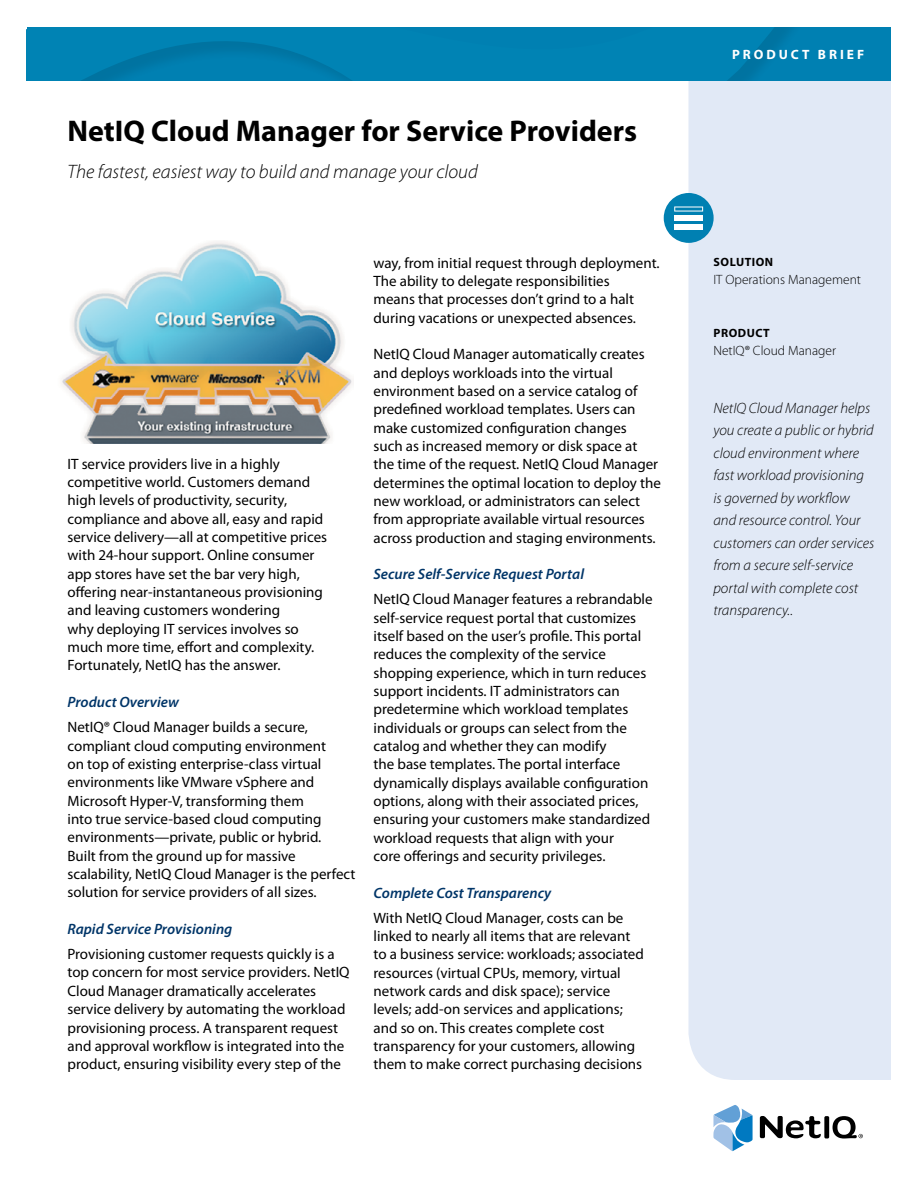
<style>
.page{position:relative;width:918px;height:1188px;background:#fff}
.page>*{position:absolute;margin:0;border:0;box-sizing:border-box;transform-origin:0 0}
.Heading1{font:700 30px "Myriad Pro";color:#000}
.Intro_Subhead_-_Ligh{font:italic 300 19.5px "Myriad Pro";color:#000}
.BODY{font:15px/18.3px "Myriad Pro";color:#000}
.Sidebar_Italic_Produ{font:italic 300 15px/22.5px "Myriad Pro";color:#000}
.Subhead2{font:italic 600 15px "Myriad Pro";color:#003568}
.Sidebar_Copy1{font:300 13.5px "Myriad Pro";color:#000}
.Heading1-2{font:700 13.5px "Myriad Pro";letter-spacing:.22em;color:#fff}
.Sidebar_Bold{font:700 12px "Myriad Pro";letter-spacing:.045em;color:#000}
</style>
<div class="page">
<div style="left:689px;top:81px;width:202px;height:999px;background:#e1e9f6"></div>
<svg style="left:713px;top:1105px;width:40px;height:46px"></svg>
<div style="left:824px;top:1116px;width:5px;height:22px;background:#000;border-radius:2px"></div>
<svg style="left:833px;top:1116px;width:30px;height:23px"></svg>
<svg style="left:760px;top:1116px;width:61px;height:22px"></svg>
<div style="left:664px;top:193px;width:50px;height:50px;background:#0080b2;border-radius:50%"></div>
<div style="left:674px;top:224px;width:29px;height:5px;background:#fff"></div>
<div style="left:674px;top:215px;width:29px;height:5px;background:#fff"></div>
<svg style="left:674px;top:206px;width:29px;height:6px"></svg>
<div style="left:27px;top:27px;width:864px;height:54px;background:#0080b2"></div>
<svg style="left:81px;top:27px;width:711px;height:54px"></svg>
<img style="left:62px;top:241px;width:290px;height:202px">
<p class="Heading1" style="left:68px;top:112px;width:571px">NetIQ Cloud Manager for Service Providers</p>
<p class="Intro_Subhead_-_Ligh" style="left:68px;top:160px;width:412px">The fastest, easiest way to build and manage your cloud</p>
<p class="BODY" style="left:68px;top:454px;width:261px">IT service providers live in a highly competitive world. Customers demand high levels of productivity, security, compliance and above all, easy and rapid service delivery—all at competitive prices with 24-hour support. Online consumer app stores have set the bar very high, offering near-instantaneous provisioning and leaving customers wondering<br>why deploying IT services involves so much more time, effort and complexity.<br>Fortunately, NetIQ has the answer.</p>
<p class="Subhead2" style="left:68px;top:693px;width:113px">Product Overview</p>
<p class="BODY" style="left:68px;top:718px;width:289px">NetIQ® Cloud Manager builds a secure, compliant cloud computing environment<br>on top of existing enterprise-class virtual environments like VMware vSphere and Microsoft Hyper-V, transforming them<br>into true service-based cloud computing environments—private, public or hybrid.<br>Built from the ground up for massive scalability, NetIQ Cloud Manager is the perfect solution for service providers of all sizes.</p>
<p class="Subhead2" style="left:68px;top:919px;width:166px">Rapid Service Provisioning</p>
<p class="BODY" style="left:68px;top:945px;width:284px">Provisioning customer requests quickly is a top concern for most service providers. NetIQ Cloud Manager dramatically accelerates service delivery by automating the workload provisioning process. A transparent request and approval workflow is integrated into the product, ensuring visibility every step of the</p>
<p class="BODY" style="left:374px;top:253px;width:288px">way, from initial request through deployment.<br>The ability to delegate responsibilities<br>means that processes don’t grind to a halt during vacations or unexpected absences.</p>
<p class="BODY" style="left:374px;top:345px;width:289px">NetIQ Cloud Manager automatically creates and deploys workloads into the virtual environment based on a service catalog of predefined workload templates. Users can make customized configuration changes<br>such as increased memory or disk space at the time of the request. NetIQ Cloud Manager determines the optimal location to deploy the new workload, or administrators can select from appropriate available virtual resources across production and staging environments.</p>
<p class="Subhead2" style="left:374px;top:565px;width:212px">Secure Self-Service Request Portal</p>
<p class="BODY" style="left:374px;top:590px;width:281px">NetIQ Cloud Manager features a rebrandable self-service request portal that customizes itself based on the user’s profile. This portal reduces the complexity of the service shopping experience, which in turn reduces support incidents. IT administrators can predetermine which workload templates individuals or groups can select from the catalog and whether they can modify<br>the base templates. The portal interface dynamically displays available configuration options, along with their associated prices, ensuring your customers make standardized workload requests that align with your<br>core offerings and security privileges.</p>
<p class="Subhead2" style="left:374px;top:883px;width:179px">Complete Cost Transparency</p>
<p class="BODY" style="left:374px;top:908px;width:272px">With NetIQ Cloud Manager, costs can be linked to nearly all items that are relevant to a business service: workloads; associated resources (virtual CPUs, memory, virtual network cards and disk space); service levels; add-on services and applications; and so on. This creates complete cost transparency for your customers, allowing them to make correct purchasing decisions</p>
<p class="Heading1-2" style="left:732px;top:46px;width:134px">PRODUCT BRIEF</p>
<p class="Sidebar_Bold" style="left:714px;top:254px;width:61px">SOLUTION</p>
<p class="Sidebar_Copy1" style="left:713px;top:271px;width:149px">IT Operations Management</p>
<p class="Sidebar_Bold" style="left:714px;top:325px;width:58px">PRODUCT</p>
<p class="Sidebar_Copy1" style="left:713px;top:342px;width:124px">NetIQ® Cloud Manager</p>
<p class="Sidebar_Italic_Produ" style="left:713px;top:396px;width:163px">NetIQ Cloud Manager helps you create a public or hybrid cloud environment where fast workload provisioning is governed by workflow and resource control. Your customers can order services from a secure self-service portal with complete cost transparency..</p>
</div>
